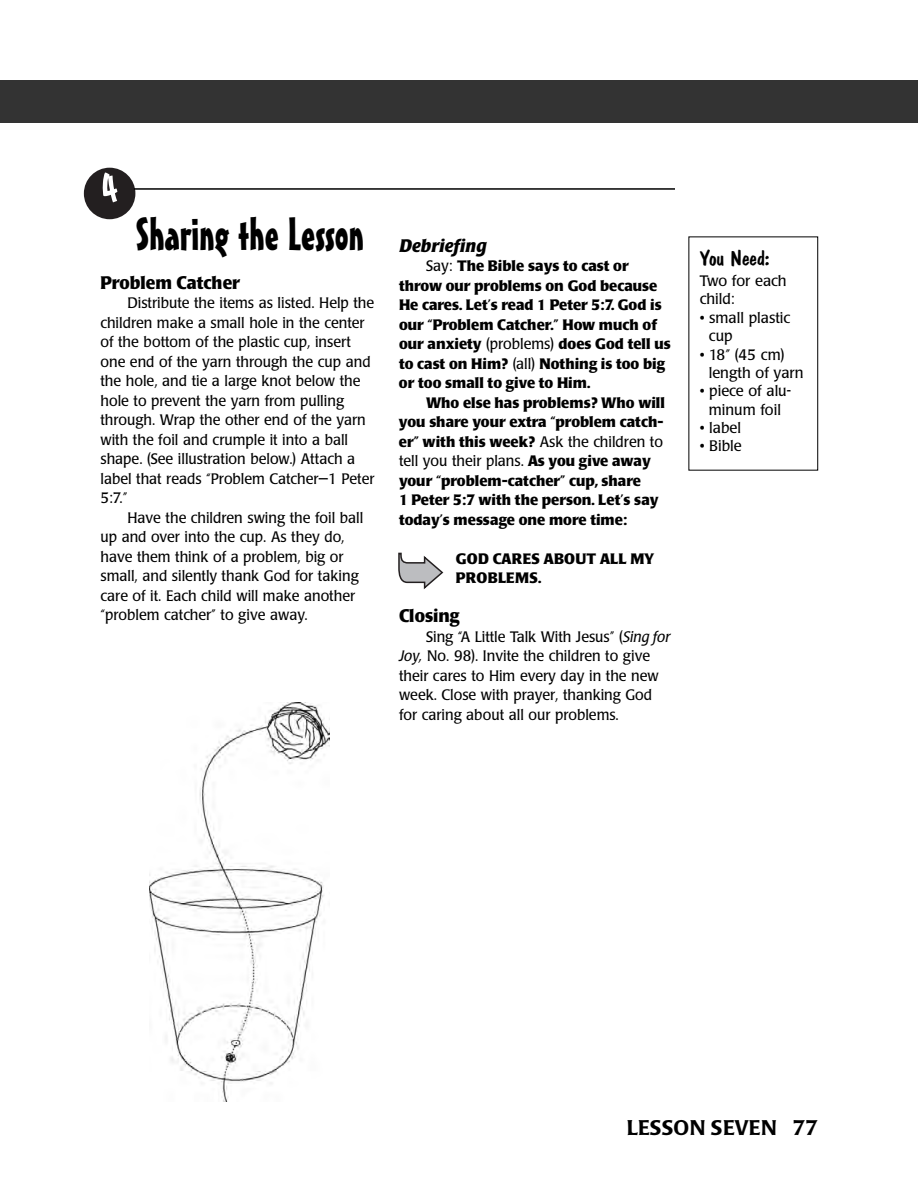
<style>
.page{position:relative;width:918px;height:1202px;background:#fff}
.page>*{position:absolute;margin:0;border:0;box-sizing:border-box;transform-origin:0 0}
.t1{font:45px "Mister Earl BT";color:#000}
.t2{font:500 21px "Poppl Laudatio";letter-spacing:.01em;color:#000}
.t3{font:21px "Dom Casual D";color:#000;scale:1.05 1}
.t4{font:700 18px "Poppl Laudatio";color:#000;scale:.95 1}
.t5{font:italic 700 18px "Poppl Laudatio";color:#000}
.t6{font:15px/19.5px "Poppl Laudatio";color:#000;scale:.95 1}
.t7{font:700 15px/19.5px "Poppl Laudatio";color:#000}
.t8{font:15px/18.3px "Poppl Laudatio";color:#000}
.s1{font-weight:400}
.s2{font-style:italic}
</style>
<div class="page">
<hr style="left:134px;top:188px;width:541px;height:2px;background:#000">
<div style="left:0;top:80px;width:27px;height:43px;background:#333"></div>
<div style="left:27px;top:80px;width:891px;height:43px;background:#333"></div>
<div style="left:688px;top:236px;width:130px;height:234px;border:1px solid #000"></div>
<svg style="left:398px;top:552px;width:45px;height:37px"></svg>
<img style="left:150px;top:702px;width:179px;height:399px">
<svg style="left:84px;top:168px;width:51px;height:51px"></svg>
<h1 class="t1" style="left:136px;top:217px;width:230px">Sharing the Lesson</h1>
<p class="t4" style="left:100px;top:275px;width:149px">Problem Catcher</p>
<p class="t6" style="left:100px;top:294px;width:290px;text-indent:27px">Distribute the items as listed. Help the children make a small hole in the center of the bottom of the plastic cup, insert one end of the yarn through the cup and the hole, and tie a large knot below the hole to prevent the yarn from pulling through. Wrap the other end of the yarn with the foil and crumple it into a ball shape. (See illustration below.) Attach a label that reads “Problem Catcher—1 Peter 5:7.”</p>
<p class="t6" style="left:100px;top:509px;width:278px;text-indent:27px">Have the children swing the foil ball up and over into the cup. As they do, have them think of a problem, big or small, and silently thank God for taking care of it. Each child will make another “problem catcher” to give away.</p>
<p class="t5" style="left:399px;top:238px;width:89px">Debriefing</p>
<p class="t7" style="left:399px;top:258px;width:273px;text-indent:27px"><span class="s1">Say:</span> The Bible says to cast or throw our problems on God because He cares. Let’s read 1 Peter 5:7. God is our “Problem Catcher.” How much of our anxiety <span class="s1">(problems)</span> does God tell us to cast on Him? <span class="s1">(all)</span> Nothing is too big or too small to give to Him.</p>
<p class="t7" style="left:399px;top:394px;width:268px;text-indent:27px">Who else has problems? Who will you share your extra “problem catch&shy;er” with this week? <span class="s1">Ask the children to tell you their plans.</span> As you give away your “problem-catcher” cup, share<br>1 Peter 5:7 with the person. Let’s say today’s message one more time:</p>
<p class="t7" style="left:456px;top:550px;width:200px">GOD CARES ABOUT ALL MY<br>PROBLEMS.</p>
<p class="t4" style="left:399px;top:609px;width:65px">Closing</p>
<p class="t6" style="left:399px;top:628px;width:287px;text-indent:27px">Sing “A Little Talk With Jesus” (<span class="s2">Sing for Joy,</span> No. 98). Invite the children to give their cares to Him every day in the new week. Close with prayer, thanking God for caring about all our problems.</p>
<h2 class="t3" style="left:700px;top:245px;width:68px">You Need:</h2>
<p class="t8" style="left:700px;top:273px;width:88px">Two for each child:</p>
<p class="t8" style="left:709px;top:310px;width:83px;text-indent:-9px">• small plastic cup</p>
<p class="t8" style="left:709px;top:346px;width:96px;text-indent:-9px">• 18” (45 cm) length of yarn</p>
<p class="t8" style="left:700px;top:383px;width:93px;text-align:center">• piece of alu&shy;minum foil</p>
<p class="t8" style="left:700px;top:420px;width:43px">• label</p>
<p class="t8" style="left:700px;top:438px;width:43px">• Bible</p>
<h2 class="t2" style="left:627px;top:1119px;width:193px">LESSON SEVEN 77</h2>
</div>
